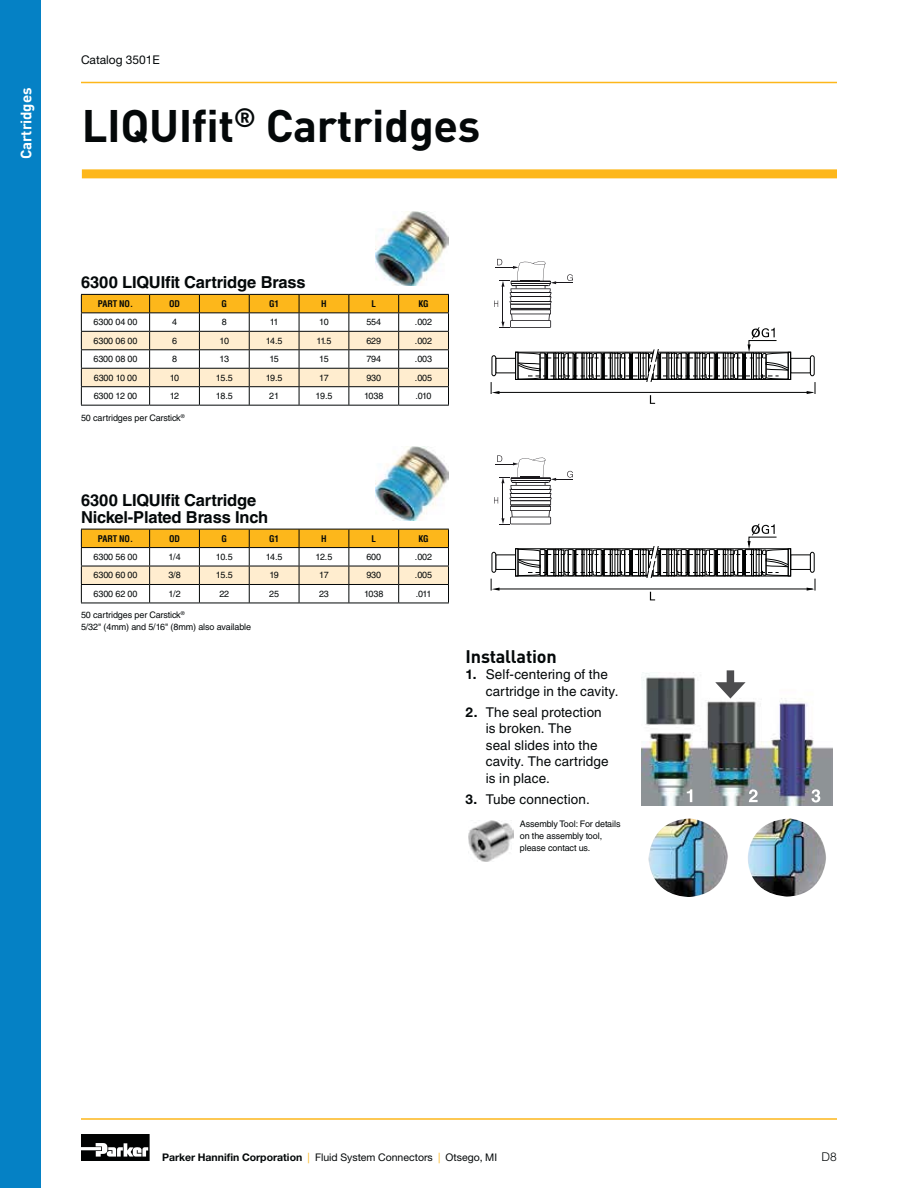
<style>
.page{position:relative;width:918px;height:1188px;background:#fff}
.page>*{position:absolute;margin:0;border:0;box-sizing:border-box;transform-origin:0 0}
.t1{font:700 45px "DINOT";letter-spacing:-.01em;color:#040809}
.t2{font:700 18px "DINOT";letter-spacing:-.01em;color:#040809}
.t3{font:700 16.5px/16.5px "Helvetica LT Std";letter-spacing:-.01em;color:#040809}
.t4{font:700 15px "DINOT";letter-spacing:-.01em;color:#fff}
.t5{font:13.5px/16.5px "Helvetica LT Std";letter-spacing:.01em;color:#040809}
.t6{font:12px "Helvetica Neue LT Std";color:#040809}
.t7{font:300 12px "Helvetica LT Std";color:#040809}
.t8{font:10.5px "Helvetica Neue LT Std";color:#040809}
.t9{font:9px/12px "Helvetica LT Std";letter-spacing:-.01em;color:#040809}
.t10{font:700 condensed 9px "Helvetica LT Std";letter-spacing:-.01em;color:#040809}
.s1{font-family:"Helvetica Neue LT Std";font-weight:700}
.s2{font-weight:700}
.s3{color:#fdb71b}
</style>
<div class="page">
<hr style="left:81px;top:1118px;width:756px;height:2px;background:#fdb71b">
<svg style="left:81px;top:1134px;width:69px;height:27px"></svg>
<hr style="left:81px;top:82px;width:756px;height:1px;background:#fdb71b">
<div style="left:0;top:0;width:40px;height:1188px;background:#0581c5"></div>
<svg style="left:81px;top:294px;width:368px;height:111px"></svg>
<hr style="left:81px;top:405px;width:69px;height:1px;background:#040809">
<hr style="left:150px;top:405px;width:49px;height:1px;background:#040809">
<hr style="left:199px;top:405px;width:100px;height:1px;background:#040809">
<hr style="left:299px;top:405px;width:100px;height:1px;background:#040809">
<hr style="left:399px;top:405px;width:50px;height:1px;background:#040809">
<svg style="left:81px;top:529px;width:368px;height:74px"></svg>
<hr style="left:81px;top:603px;width:69px;height:1px;background:#040809">
<hr style="left:150px;top:603px;width:49px;height:1px;background:#040809">
<hr style="left:199px;top:603px;width:100px;height:1px;background:#040809">
<hr style="left:299px;top:603px;width:100px;height:1px;background:#040809">
<hr style="left:399px;top:603px;width:50px;height:1px;background:#040809">
<img style="left:376px;top:211px;width:73px;height:75px">
<div style="left:790px;top:358px;width:21px;height:15px;border:1px solid #010202"></div>
<div style="left:810px;top:356px;width:4px;height:20px;border:1px solid #010202;border-radius:2px"></div>
<svg style="left:807px;top:382px;width:9px;height:12px"></svg>
<hr style="left:497px;top:392px;width:316px;height:1px;background:#010202">
<div style="left:790px;top:555px;width:21px;height:15px;border:1px solid #010202"></div>
<div style="left:810px;top:552px;width:4px;height:21px;border:1px solid #010202;border-radius:2px"></div>
<svg style="left:807px;top:579px;width:9px;height:12px"></svg>
<hr style="left:497px;top:589px;width:316px;height:1px;background:#010202">
<svg style="left:491px;top:259px;width:298px;height:145px"></svg>
<svg style="left:491px;top:455px;width:298px;height:145px"></svg>
<img style="left:376px;top:446px;width:73px;height:75px">
<div style="left:82px;top:169px;width:755px;height:9px;background:#fdb71b"></div>
<img style="left:648px;top:818px;width:178px;height:79px">
<img style="left:641px;top:673px;width:192px;height:133px">
<svg style="left:687px;top:789px;width:5px;height:13px"></svg>
<svg style="left:749px;top:789px;width:9px;height:13px"></svg>
<svg style="left:812px;top:789px;width:8px;height:13px"></svg>
<div style="left:727px;top:670px;width:7px;height:19px;background:#4d4d4f"></div>
<svg style="left:715px;top:682px;width:31px;height:17px"></svg>
<img style="left:468px;top:820px;width:45px;height:41px">
<h3 class="t4" style="left:21px;top:159px;width:73px;rotate:-90deg">Cartridges</h3>
<h3 class="t6" style="left:81px;top:55px;width:80px">Catalog 3501E</h3>
<h1 class="t1" style="left:82px;top:110px;width:400px">LIQUIfit<sup>®</sup> Cartridges</h1>
<h3 class="t3" style="left:81px;top:275px;width:226px">6300 LIQUIfit Cartridge Brass</h3>
<p class="t10" style="left:98px;top:300px;width:37px">PART NO.</p>
<p class="t10" style="left:169px;top:300px;width:12px">OD</p>
<p class="t10" style="left:222px;top:300px;width:7px">G</p>
<p class="t10" style="left:269px;top:300px;width:11px">G1</p>
<p class="t10" style="left:321px;top:300px;width:7px">H</p>
<p class="t10" style="left:372px;top:300px;width:6px">L</p>
<p class="t10" style="left:418px;top:300px;width:12px">KG</p>
<p class="t9" style="left:94px;top:317px;width:45px">6300 04 00</p>
<p class="t9" style="left:172px;top:317px;width:7px">4</p>
<p class="t9" style="left:222px;top:317px;width:7px">8</p>
<p class="t9" style="left:270px;top:317px;width:10px">11</p>
<p class="t9" style="left:319px;top:317px;width:11px">10</p>
<p class="t9" style="left:366px;top:317px;width:16px">554</p>
<p class="t9" style="left:415px;top:317px;width:19px">.002</p>
<p class="t9" style="left:94px;top:335px;width:45px">6300 06 00</p>
<p class="t9" style="left:172px;top:335px;width:7px">6</p>
<p class="t9" style="left:220px;top:335px;width:11px">10</p>
<p class="t9" style="left:266px;top:335px;width:18px">14.5</p>
<p class="t9" style="left:317px;top:335px;width:16px">11.5</p>
<p class="t9" style="left:366px;top:335px;width:16px">629</p>
<p class="t9" style="left:415px;top:335px;width:19px">.002</p>
<p class="t9" style="left:94px;top:354px;width:45px">6300 08 00</p>
<p class="t9" style="left:172px;top:354px;width:7px">8</p>
<p class="t9" style="left:220px;top:354px;width:11px">13</p>
<p class="t9" style="left:269px;top:354px;width:11px">15</p>
<p class="t9" style="left:319px;top:354px;width:11px">15</p>
<p class="t9" style="left:366px;top:354px;width:16px">794</p>
<p class="t9" style="left:415px;top:354px;width:19px">.003</p>
<p class="t9" style="left:94px;top:372px;width:45px">6300 10 00</p>
<p class="t9" style="left:170px;top:372px;width:11px">10</p>
<p class="t9" style="left:216px;top:372px;width:18px">15.5</p>
<p class="t9" style="left:266px;top:372px;width:18px">19.5</p>
<p class="t9" style="left:319px;top:372px;width:11px">17</p>
<p class="t9" style="left:366px;top:372px;width:16px">930</p>
<p class="t9" style="left:415px;top:372px;width:19px">.005</p>
<p class="t9" style="left:94px;top:391px;width:45px">6300 12 00</p>
<p class="t9" style="left:170px;top:391px;width:11px">12</p>
<p class="t9" style="left:216px;top:391px;width:18px">18.5</p>
<p class="t9" style="left:269px;top:391px;width:11px">21</p>
<p class="t9" style="left:316px;top:391px;width:18px">19.5</p>
<p class="t9" style="left:364px;top:391px;width:21px">1038</p>
<p class="t9" style="left:416px;top:391px;width:18px">.010</p>
<p class="t9" style="left:81px;top:412px;width:105px">50 cartridges per Carstick<sup>®</sup></p>
<h3 class="t3" style="left:81px;top:494px;width:189px">6300 LIQUIfit Cartridge<br>Nickel-Plated Brass Inch</h3>
<p class="t10" style="left:98px;top:535px;width:37px">PART NO.</p>
<p class="t10" style="left:169px;top:535px;width:12px">OD</p>
<p class="t10" style="left:222px;top:535px;width:7px">G</p>
<p class="t10" style="left:269px;top:535px;width:11px">G1</p>
<p class="t10" style="left:321px;top:535px;width:7px">H</p>
<p class="t10" style="left:372px;top:535px;width:6px">L</p>
<p class="t10" style="left:418px;top:535px;width:12px">KG</p>
<p class="t9" style="left:94px;top:552px;width:45px">6300 56 00</p>
<p class="t9" style="left:168px;top:552px;width:14px">1/4</p>
<p class="t9" style="left:216px;top:552px;width:18px">10.5</p>
<p class="t9" style="left:266px;top:552px;width:18px">14.5</p>
<p class="t9" style="left:316px;top:552px;width:18px">12.5</p>
<p class="t9" style="left:366px;top:552px;width:16px">600</p>
<p class="t9" style="left:415px;top:552px;width:19px">.002</p>
<p class="t9" style="left:94px;top:570px;width:45px">6300 60 00</p>
<p class="t9" style="left:168px;top:570px;width:14px">3/8</p>
<p class="t9" style="left:216px;top:570px;width:18px">15.5</p>
<p class="t9" style="left:269px;top:570px;width:11px">19</p>
<p class="t9" style="left:319px;top:570px;width:11px">17</p>
<p class="t9" style="left:366px;top:570px;width:16px">930</p>
<p class="t9" style="left:415px;top:570px;width:19px">.005</p>
<p class="t9" style="left:94px;top:588px;width:45px">6300 62 00</p>
<p class="t9" style="left:168px;top:588px;width:14px">1/2</p>
<p class="t9" style="left:219px;top:588px;width:11px">22</p>
<p class="t9" style="left:269px;top:588px;width:11px">25</p>
<p class="t9" style="left:319px;top:588px;width:11px">23</p>
<p class="t9" style="left:364px;top:588px;width:21px">1038</p>
<p class="t9" style="left:416px;top:588px;width:17px">.011</p>
<p class="t9" style="left:81px;top:610px;width:172px">50 cartridges per Carstick<sup>®<br></sup>5/32" (4mm) and 5/16" (8mm) also available</p>
<h2 class="t2" style="left:466px;top:650px;width:93px">Installation</h2>
<h3 class="t5" style="left:486px;top:667px;width:134px;text-indent:-20px"><span class="s1">1.</span> Self-centering of the cartridge in the cavity.</h3>
<h3 class="t5" style="left:486px;top:705px;width:124px;text-indent:-20px"><span class="s1">2.</span> The seal protection is broken. The<br>seal slides into the cavity. The cartridge is in place.</h3>
<h3 class="t5" style="left:466px;top:792px;width:126px"><span class="s1">3.</span> Tube connection.</h3>
<p class="t9" style="left:520px;top:818px;width:102px">Assembly Tool: For details on the assembly tool, please contact us.</p>
<p class="t8" style="left:162px;top:1153px;width:337px"><span class="s2">Parker Hannifin Corporation</span> <span class="s3">|</span> Fluid System Connectors <span class="s3">|</span> Otsego, MI</p>
<h3 class="t7" style="left:822px;top:1150px;width:17px">D8</h3>
</div>
